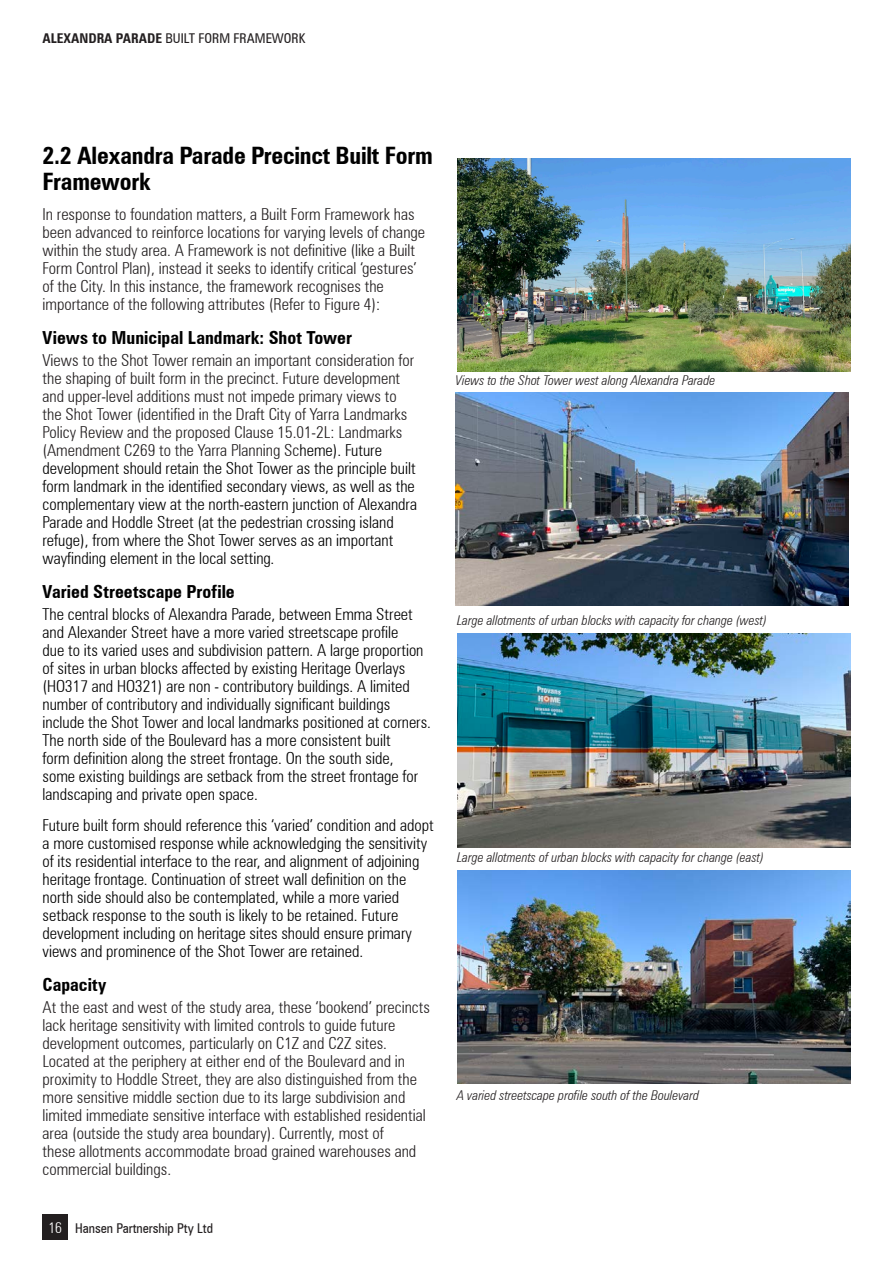
<style>
.page{position:relative;width:893px;height:1263px;background:#fff}
.page>*{position:absolute;margin:0;border:0;box-sizing:border-box;transform-origin:0 0}
.Heading_2{font:700 condensed 24px/25.5px "Zurich BT";letter-spacing:-.01em;color:#000}
.Heading_3{font:700 condensed 18px "Zurich BT";color:#000}
.Body{font:300 condensed 16.5px/18px "Zurich BT";color:#000}
.Body-2{font:300 condensed 16.5px/18px "Zurich BT";color:#231f20}
.t1{font:italic 300 condensed 13.5px "Zurich BT";color:#231f20}
.t2{font:condensed 13.5px "Zurich BT";color:#231f20}
.s1{font-weight:700}
.s2{color:#231f20}
.s3{font-weight:300;font-size:15px;color:#fff}
</style>
<div class="page">
<div style="left:43px;top:1214px;width:25px;height:26px;background:#231f20"></div>
<img style="left:457px;top:158px;width:393px;height:214px">
<img style="left:457px;top:634px;width:393px;height:213px">
<img style="left:457px;top:870px;width:393px;height:214px">
<img style="left:456px;top:392px;width:393px;height:214px">
<p class="t2" style="left:43px;top:30px;width:264px"><span class="s1">ALEXANDRA PARADE</span> BUILT FORM FRAMEWORK</p>
<p class="Heading_2" style="left:43px;top:143px;width:392px">2.2 Alexandra Parade Precinct Built Form<br>Framework</p>
<p class="Body-2" style="left:43px;top:205px;width:384px">In response to foundation matters, a Built Form Framework has been advanced to reinforce locations for varying levels of change within the study area. A Framework is not definitive (like a Built Form Control Plan), instead it seeks to identify critical ‘gestures’ of the City. In this instance, the framework recognises the importance of the following attributes (Refer to Figure 4):</p>
<p class="Heading_3" style="left:43px;top:327px;width:311px">Views to Municipal Landmark: Shot Tower</p>
<p class="Body" style="left:43px;top:351px;width:376px"><span class="s2">Views to the Shot Tower remain an important consideration for the shaping of built form in the precinct. Future development and upper-level additions must not impede primary views to the Shot Tower (identified in the Draft City of Yarra Landmarks Policy Review and the proposed Clause 15.01-2L: Landmarks (Amendment C269 to the Yarra Planning Sc</span>heme). Future development should retain the Shot Tower as the principle built form landmark in the identified secondary views, as well as the complementary view at the north-eastern junction of Alexandra Parade and Hoddle Street (at the pedestrian crossing island refuge), from where the Shot Tower serves as an important wayfinding element in the local setting.</p>
<p class="Heading_3" style="left:43px;top:581px;width:194px">Varied Streetscape Profile</p>
<p class="Body" style="left:43px;top:605px;width:390px">The central blocks of Alexandra Parade, between Emma Street and Alexander Street have a more varied streetscape profile<br>due to its varied uses and subdivision pattern. A large proportion of sites in urban blocks affected by existing Heritage Overlays (HO317 and HO321) are non - contributory buildings. A limited number of contributory and individually significant buildings include the Shot Tower and local landmarks positioned at corners.<br>The north side of the Boulevard has a more consistent built<br>form definition along the street frontage. On the south side,<br>some existing buildings are setback from the street frontage for landscaping and private open space.</p>
<p class="Body" style="left:43px;top:816px;width:393px">Future built form should reference this ‘varied’ condition and adopt a more customised response while acknowledging the sensitivity of its residential interface to the rear, and alignment of adjoining heritage frontage. Continuation of street wall definition on the north side should also be contemplated, while a more varied setback response to the south is likely to be retained. Future development including on heritage sites should ensure primary views and prominence of the Shot Tower are retained.</p>
<p class="Heading_3" style="left:43px;top:973px;width:65px">Capacity</p>
<p class="Body-2" style="left:43px;top:998px;width:389px">At the east and west of the study area, these ‘bookend’ precincts lack heritage sensitivity with limited controls to guide future development outcomes, particularly on C1Z and C2Z sites.<br>Located at the periphery at either end of the Boulevard and in proximity to Hoddle Street, they are also distinguished from the more sensitive middle section due to its large subdivision and limited immediate sensitive interface with established residential area (outside the study area boundary). Currently, most of<br>these allotments accommodate broad grained warehouses and commercial buildings.</p>
<p class="t2" style="left:48px;top:1219px;width:166px"><span class="s3">16</span> Hansen Partnership Pty Ltd</p>
<p class="t1" style="left:456px;top:372px;width:261px">Views to the Shot Tower west along Alexandra Parade</p>
<p class="t1" style="left:457px;top:612px;width:311px">Large allotments of urban blocks with capacity for change (west)</p>
<p class="t1" style="left:457px;top:849px;width:308px">Large allotments of urban blocks with capacity for change (east)</p>
<p class="t1" style="left:457px;top:1086px;width:244px">A varied streetscape profile south of the Boulevard</p>
</div>
